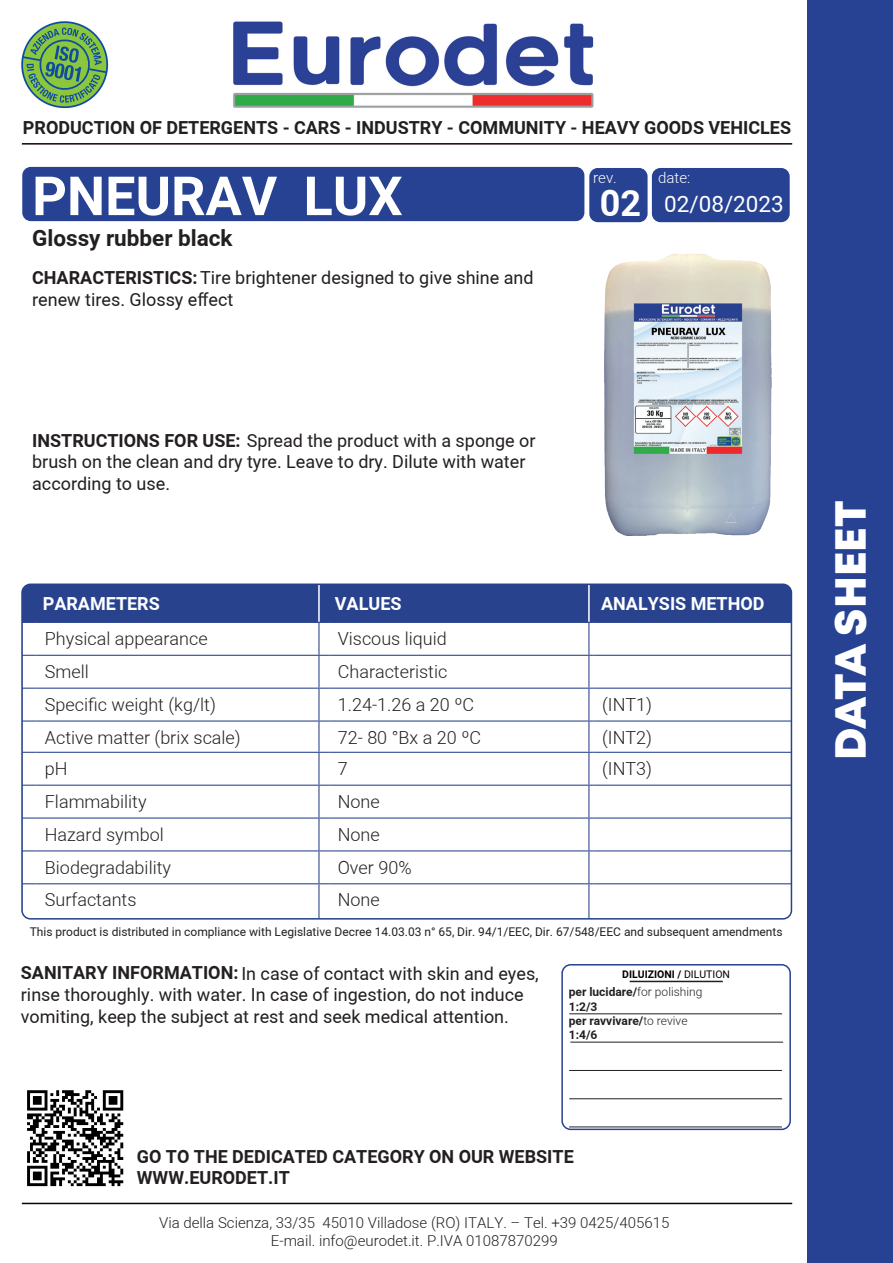
<style>
.page{position:relative;width:893px;height:1263px;background:#fff}
.page>*{position:absolute;margin:0;border:0;box-sizing:border-box;transform-origin:0 0}
.t1{font:700 54px "Araboto";color:#fff}
.t2{font:43.5px "Mont Heavy DEMO";color:#fff}
.t3{font:700 36px "Araboto";color:#fff}
.t4{font:700 22.5px "Araboto";color:#231f20}
.t5{font:22.5px "Araboto";color:#fff}
.t6{font:18px/21.6px "Araboto";color:#231f20}
.t7{font:300 18px "Araboto";color:#231f20}
.t8{font:700 18px/21.3px "Araboto";color:#231f20}
.t9{font:700 18px "Araboto";color:#fff}
.t10{font:300 15px/18px "Araboto";color:#231f20;text-align:center}
.t11{font:300 15px "Araboto";color:#fff}
.t12{font:12px "Araboto";color:#231f20}
.t13{font:700 12px "Araboto";color:#231f20}
.t14{font:700 10.5px "Araboto";color:#000001}
.s1{font-weight:700}
.s2{font-weight:400}
.s3{font-weight:300}
</style>
<div class="page">
<div style="left:589px;top:168px;width:59px;height:54px;background:#274292;border-radius:9px"></div>
<div style="left:652px;top:168px;width:138px;height:54px;background:#274292;border-radius:9px"></div>
<div style="left:22px;top:167px;width:562px;height:54px;background:#274292;border-radius:9px"></div>
<img style="left:233px;top:21px;width:361px;height:87px">
<hr style="left:22px;top:1203px;width:770px;height:1px;background:#110002">
<svg style="left:21px;top:21px;width:88px;height:88px"></svg>
<div style="left:807px;top:0;width:86px;height:1263px;background:#274292"></div>
<hr style="left:22px;top:143px;width:770px;height:2px;background:#110002">
<svg style="left:24px;top:623px;width:767px;height:295px"></svg>
<hr style="left:791px;top:584px;width:1px;height:38px;background:#28428e">
<hr style="left:791px;top:884px;width:1px;height:34px;background:#28428e">
<hr style="left:318px;top:623px;width:1px;height:32px;background:#28428e">
<hr style="left:588px;top:623px;width:1px;height:32px;background:#28428e">
<svg style="left:24px;top:655px;width:12px;height:1px"></svg>
<hr style="left:36px;top:655px;width:283px;height:1px;background:#28428e">
<hr style="left:318px;top:656px;width:1px;height:32px;background:#28428e">
<hr style="left:329px;top:655px;width:260px;height:1px;background:#28428e">
<hr style="left:588px;top:656px;width:1px;height:32px;background:#28428e">
<hr style="left:594px;top:655px;width:197px;height:1px;background:#28428e">
<svg style="left:24px;top:688px;width:12px;height:1px"></svg>
<hr style="left:36px;top:688px;width:283px;height:1px;background:#28428e">
<hr style="left:318px;top:689px;width:1px;height:31px;background:#28428e">
<hr style="left:329px;top:688px;width:260px;height:1px;background:#28428e">
<hr style="left:588px;top:689px;width:1px;height:31px;background:#28428e">
<hr style="left:594px;top:688px;width:197px;height:1px;background:#28428e">
<svg style="left:24px;top:720px;width:12px;height:1px"></svg>
<hr style="left:36px;top:720px;width:283px;height:1px;background:#28428e">
<hr style="left:318px;top:721px;width:1px;height:31px;background:#28428e">
<hr style="left:329px;top:720px;width:260px;height:1px;background:#28428e">
<hr style="left:588px;top:721px;width:1px;height:31px;background:#28428e">
<hr style="left:594px;top:720px;width:197px;height:1px;background:#28428e">
<svg style="left:24px;top:752px;width:12px;height:1px"></svg>
<hr style="left:36px;top:752px;width:283px;height:1px;background:#28428e">
<hr style="left:318px;top:753px;width:1px;height:32px;background:#28428e">
<hr style="left:329px;top:752px;width:260px;height:1px;background:#28428e">
<hr style="left:588px;top:753px;width:1px;height:32px;background:#28428e">
<hr style="left:594px;top:752px;width:197px;height:1px;background:#28428e">
<svg style="left:24px;top:785px;width:12px;height:1px"></svg>
<hr style="left:36px;top:785px;width:283px;height:1px;background:#28428e">
<hr style="left:318px;top:786px;width:1px;height:31px;background:#28428e">
<hr style="left:329px;top:785px;width:260px;height:1px;background:#28428e">
<hr style="left:588px;top:786px;width:1px;height:31px;background:#28428e">
<hr style="left:594px;top:785px;width:197px;height:1px;background:#28428e">
<svg style="left:24px;top:817px;width:12px;height:1px"></svg>
<hr style="left:36px;top:817px;width:283px;height:1px;background:#28428e">
<hr style="left:318px;top:818px;width:1px;height:32px;background:#28428e">
<hr style="left:329px;top:817px;width:260px;height:1px;background:#28428e">
<hr style="left:588px;top:818px;width:1px;height:32px;background:#28428e">
<hr style="left:594px;top:817px;width:197px;height:1px;background:#28428e">
<svg style="left:24px;top:850px;width:12px;height:1px"></svg>
<hr style="left:36px;top:850px;width:283px;height:1px;background:#28428e">
<hr style="left:318px;top:851px;width:1px;height:32px;background:#28428e">
<hr style="left:329px;top:850px;width:260px;height:1px;background:#28428e">
<hr style="left:588px;top:851px;width:1px;height:32px;background:#28428e">
<hr style="left:594px;top:850px;width:197px;height:1px;background:#28428e">
<svg style="left:24px;top:883px;width:12px;height:1px"></svg>
<hr style="left:22px;top:884px;width:1px;height:34px;background:#28428e">
<hr style="left:36px;top:883px;width:283px;height:1px;background:#28428e">
<hr style="left:318px;top:884px;width:1px;height:34px;background:#28428e">
<hr style="left:329px;top:883px;width:260px;height:1px;background:#28428e">
<hr style="left:588px;top:884px;width:1px;height:34px;background:#28428e">
<hr style="left:594px;top:883px;width:197px;height:1px;background:#28428e">
<hr style="left:594px;top:918px;width:197px;height:1px;background:#28428e">
<div style="left:24px;top:586px;width:765px;height:37px;background:#28428e"></div>
<hr style="left:594px;top:622px;width:197px;height:1px;background:#28428e">
<div style="left:21px;top:583px;width:771px;height:336px;border:2px solid #26438d;border-radius:9px"></div>
<img style="left:604px;top:253px;width:168px;height:283px">
<img style="left:27px;top:1090px;width:97px;height:97px">
<div style="left:561px;top:964px;width:230px;height:166px;border:2px solid #274292;border-radius:9px"></div>
<hr style="left:569px;top:1013px;width:213px;height:1px;background:#231f20">
<hr style="left:630px;top:981px;width:93px;height:1px;background:#231f20">
<hr style="left:569px;top:1070px;width:213px;height:1px;background:#231f20">
<hr style="left:570px;top:1042px;width:213px;height:1px;background:#231f20">
<hr style="left:569px;top:1098px;width:213px;height:1px;background:#231f20">
<hr style="left:569px;top:1126px;width:213px;height:1px;background:#231f20">
<p class="t8" style="left:23px;top:117px;width:770px">PRODUCTION OF DETERGENTS - CARS - INDUSTRY - COMMUNITY - HEAVY GOODS VEHICLES</p>
<h1 class="t1" style="left:32px;top:158px;width:372px">PNEURAV LUX</h1>
<p class="t4" style="left:32px;top:222px;width:202px">Glossy rubber black</p>
<p class="t6" style="left:32px;top:267px;width:503px"><span class="s1">CHARACTERISTICS:</span>Tire brightener designed to give shine and</p>
<p class="t6" style="left:32px;top:289px;width:203px">renew tires. Glossy effect</p>
<p class="t11" style="left:593px;top:167px;width:25px">rev.</p>
<p class="t11" style="left:658px;top:167px;width:34px">date:</p>
<h3 class="t3" style="left:600px;top:178px;width:43px">02</h3>
<p class="t5" style="left:664px;top:188px;width:121px">02/08/2023</p>
<p class="t6" style="left:32px;top:430px;width:505px"><span class="s1">INSTRUCTIONS FOR USE:</span> Spread the product with a sponge or</p>
<p class="t6" style="left:32px;top:452px;width:495px">brush on the clean and dry tyre. Leave to dry. Dilute with water according to use.</p>
<p class="t9" style="left:43px;top:591px;width:119px">PARAMETERS</p>
<p class="t9" style="left:335px;top:591px;width:68px">VALUES</p>
<p class="t9" style="left:601px;top:591px;width:165px">ANALYSIS METHOD</p>
<p class="t7" style="left:45px;top:626px;width:164px">Physical appearance</p>
<p class="t7" style="left:338px;top:626px;width:111px">Viscous liquid</p>
<p class="t7" style="left:45px;top:659px;width:45px">Smell</p>
<p class="t7" style="left:338px;top:659px;width:111px">Characteristic</p>
<p class="t7" style="left:45px;top:692px;width:173px">Specific weight (kg/lt)</p>
<p class="t7" style="left:338px;top:692px;width:138px">1.24-1.26 a 20 ºC</p>
<p class="t7" style="left:602px;top:692px;width:51px">(INT1)</p>
<p class="t7" style="left:45px;top:725px;width:197px">Active matter (brix scale)</p>
<p class="t7" style="left:338px;top:725px;width:145px">72- 80 °Bx a 20 ºC</p>
<p class="t7" style="left:602px;top:725px;width:51px">(INT2)</p>
<p class="t7" style="left:45px;top:756px;width:24px">pH</p>
<p class="t7" style="left:338px;top:756px;width:11px">7</p>
<p class="t7" style="left:602px;top:756px;width:51px">(INT3)</p>
<p class="t7" style="left:45px;top:789px;width:103px">Flammability</p>
<p class="t7" style="left:338px;top:789px;width:44px">None</p>
<p class="t7" style="left:45px;top:822px;width:120px">Hazard symbol</p>
<p class="t7" style="left:338px;top:822px;width:44px">None</p>
<p class="t7" style="left:45px;top:854px;width:128px">Biodegradability</p>
<p class="t7" style="left:338px;top:854px;width:75px">Over 90%</p>
<p class="t7" style="left:45px;top:887px;width:93px">Surfactants</p>
<p class="t7" style="left:338px;top:887px;width:44px">None</p>
<p class="t12" style="left:30px;top:924px;width:754px">This product is distributed in compliance with Legislative Decree 14.03.03 n° 65, Dir. 94/1/EEC, Dir. 67/548/EEC and subsequent amendments</p>
<p class="t6" style="left:21px;top:963px;width:519px"><span class="s1">SANITARY INFORMATION:</span> In case of contact with skin and eyes, rinse thoroughly. with water. In case of ingestion, do not induce vomiting, keep the subject at rest and seek medical attention.</p>
<p class="t14" style="left:622px;top:967px;width:109px">DILUIZIONI / <span class="s2">DILUTION</span></p>
<p class="t13" style="left:569px;top:984px;width:135px">per lucidare/<span class="s3">for polishing</span></p>
<p class="t13" style="left:569px;top:1026px;width:30px">1:4/6</p>
<p class="t13" style="left:569px;top:998px;width:30px">1:2/3</p>
<p class="t13" style="left:569px;top:1012px;width:120px">per ravvivare/<span class="s3">to revive</span></p>
<p class="t8" style="left:137px;top:1146px;width:438px">GO TO THE DEDICATED CATEGORY ON OUR WEBSITE<br>WWW.EURODET.IT</p>
<p class="t10" style="left:159px;top:1214px;width:512px">Via della Scienza, 33/35 45010 Villadose (RO) ITALY. – Tel. +39 0425/405615<br>E-mail. info@eurodet.it. P.IVA 01087870299</p>
<h2 class="t2" style="left:826px;top:760px;width:261px;rotate:-90deg">DATA SHEET</h2>
</div>
